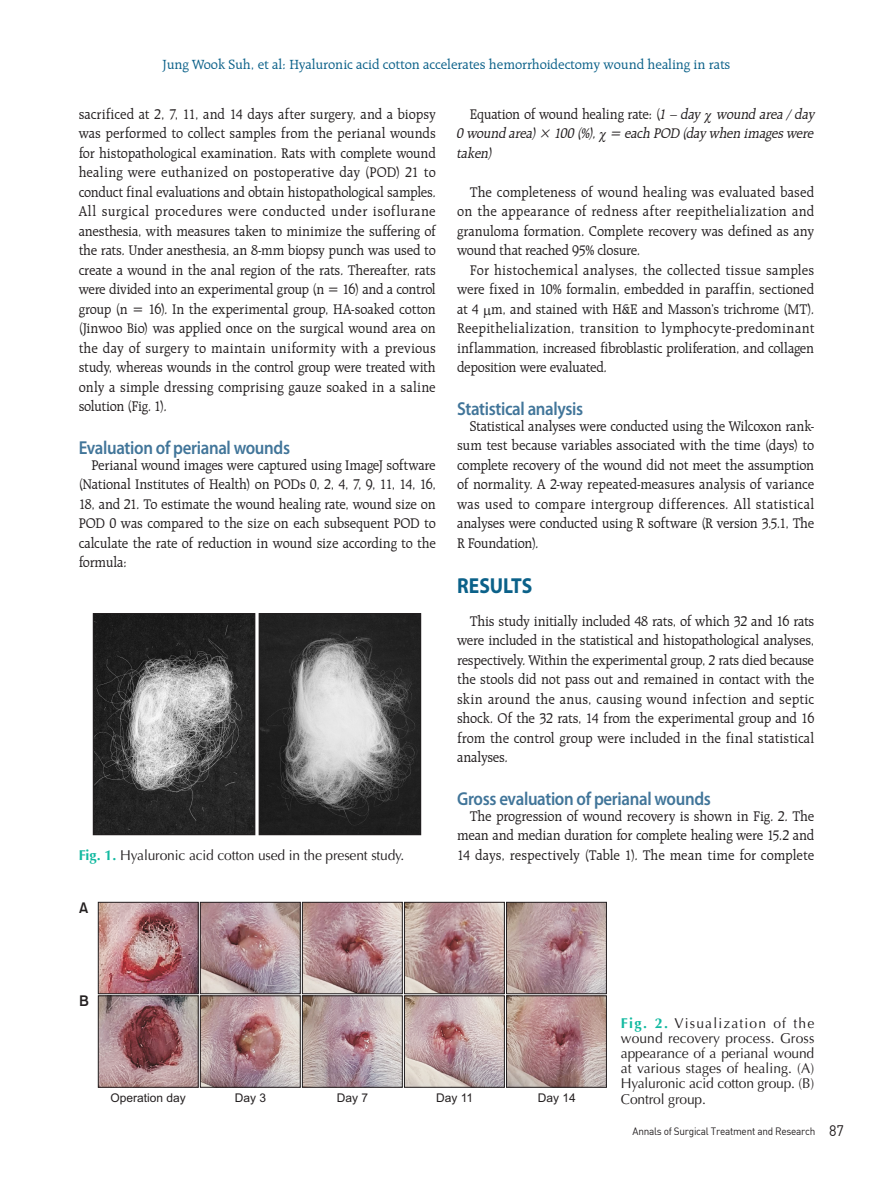
<style>
.page{position:relative;width:893px;height:1191px;background:#fff}
.page>*{position:absolute;margin:0;border:0;box-sizing:border-box;transform-origin:0 0}
.서론_1st{font:700 21.75px "Myriad Pro";color:#0b6189;scale:.9 1}
._1__2nd{font:600 18.75px "Myriad Pro";letter-spacing:-.02em;color:#417599;scale:.9 1}
.본문{font:15px/19.5px "Raleigh BT";letter-spacing:-.015em;color:#231f20;text-align:justify;scale:.94 1}
.본문-2{font:italic 15px/19.5px "Raleigh BT";color:#231f20;scale:.94 1}
.t1{font:15px "Gothic 725 BT Bold A";color:#231f20}
.그림_캡션{font:14.25px/15px "Optima LT Std";letter-spacing:-.01em;color:#231f20;text-align:justify}
.t2{font:14.25px "Raleigh BT";letter-spacing:-.01em;color:#0b6189}
.t3{font:12px "Arial";color:#231f20}
.t4{font:10.5px "Dinreg";letter-spacing:-.025em;color:#231f20;scale:.95 1}
.s1{font-weight:700;color:#11b9a0}
.s2{font-style:normal}
.s3{font-size:15px}
</style>
<div class="page">
<svg style="left:93px;top:613px;width:328px;height:222px;background:#555454"></svg>
<img style="left:98px;top:902px;width:509px;height:185px">
<p class="t2" style="left:163px;top:56px;width:569px">Jung Wook Suh, et al: Hyaluronic acid cotton accelerates hemorrhoidectomy wound healing in rats</p>
<p class="본문" style="left:79px;top:104px;width:382px">sacrificed at 2, 7, 11, and 14 days after surgery, and a biopsy was performed to collect samples from the perianal wounds for histopathological examination. Rats with complete wound healing were euthanized on postoperative day (POD) 21 to conduct final evaluations and obtain histopathological samples.<br>All surgical procedures were conducted under isoflurane anesthesia, with measures taken to minimize the suffering of the rats. Under anesthesia, an 8-mm biopsy punch was used to create a wound in the anal region of the rats. Thereafter, rats were divided into an experimental group (n = 16) and a control group (n = 16). In the experimental group, HA-soaked cotton (Jinwoo Bio) was applied once on the surgical wound area on the day of surgery to maintain uniformity with a previous study, whereas wounds in the control group were treated with only a simple dressing comprising gauze soaked in a saline solution (Fig. 1).</p>
<p class="_1__2nd" style="left:79px;top:435px;width:236px">Evaluation of perianal wounds</p>
<p class="본문" style="left:79px;top:455px;width:382px;text-indent:13px">Perianal wound images were captured using ImageJ software (National Institutes of Health) on PODs 0, 2, 4, 7, 9, 11, 14, 16, 18, and 21. To estimate the wound healing rate, wound size on POD 0 was compared to the size on each subsequent POD to calculate the rate of reduction in wound size according to the formula:</p>
<p class="그림_캡션" style="left:79px;top:848px;width:327px"><span class="s1">Fig. 1.</span> Hyaluronic acid cotton used in the present study.</p>
<p class="t1" style="left:79px;top:899px;width:11px">A</p>
<p class="본문-2" style="left:456px;top:104px;width:385px;text-indent:14px"><span class="s2">Equation of wound healing rate: (</span>1 – day wound area/ day<br>0 wound area)× 100 (%), = each POD (day when imageswere taken)</p>
<p class="본문" style="left:457px;top:182px;width:381px;text-indent:13px">The completeness of wound healing was evaluated based on the appearance of redness after reepithelialization and granuloma formation. Complete recovery was defined as any wound that reached 95% closure.</p>
<p class="본문" style="left:457px;top:260px;width:381px;text-indent:13px">For histochemical analyses, the collected tissue samples were fixed in 10% formalin, embedded in paraffin, sectioned at 4 m, and stained with H&amp;E and Masson’s trichrome (MT).<br>Reepithelialization, transition to lymphocyte-predominant inflammation, increased fibroblastic proliferation, and collagen deposition were evaluated.</p>
<p class="_1__2nd" style="left:457px;top:396px;width:141px">Statistical analysis</p>
<p class="본문" style="left:457px;top:416px;width:382px;text-indent:13px">Statistical analyses were conducted using the Wilcoxon rank&shy;sum test because variables associated with the time (days) to complete recovery of the wound did not meet the assumption of normality. A 2-way repeated-measures analysis of variance was used to compare intergroup differences. All statistical analyses were conducted using R software (R version 3.5.1, The R Foundation).</p>
<p class="서론_1st" style="left:457px;top:571px;width:85px">RESULTS</p>
<p class="본문" style="left:457px;top:611px;width:382px;text-indent:13px">This study initially included 48 rats, of which 32 and 16 rats were included in the statistical and histopathological analyses, respectively. Within the experimental group, 2 rats died because the stools did not pass out and remained in contact with the skin around the anus, causing wound infection and septic shock. Of the 32 rats, 14 from the experimental group and 16 from the control group were included in the final statistical analyses.</p>
<p class="_1__2nd" style="left:457px;top:786px;width:283px">Gross evaluation of perianal wounds</p>
<p class="본문" style="left:457px;top:806px;width:381px;text-indent:13px">The progression of wound recovery is shown in Fig. 2. The mean and median duration for complete healing were 15.2 and 14 days, respectively (Table 1). The mean time for complete</p>
<p class="t1" style="left:79px;top:992px;width:11px">B</p>
<p class="t3" style="left:111px;top:1093px;width:77px">Operation day</p>
<p class="t3" style="left:235px;top:1093px;width:33px">Day 3</p>
<p class="t3" style="left:337px;top:1093px;width:33px">Day 7</p>
<p class="t3" style="left:436px;top:1093px;width:39px">Day 11</p>
<p class="t3" style="left:538px;top:1093px;width:40px">Day 14</p>
<p class="그림_캡션" style="left:621px;top:1016px;width:195px"><span class="s1">Fig. 2.</span> Visualization of the wound recovery process. Gross appearance of a perianal wound at various stages of healing. (A)<br>Hyaluronic acid cotton group. (B)<br>Control group.</p>
<p class="t4" style="left:633px;top:1124px;width:224px">Annals of Surgical Treatment and Research <span class="s3">87</span></p>
</div>
